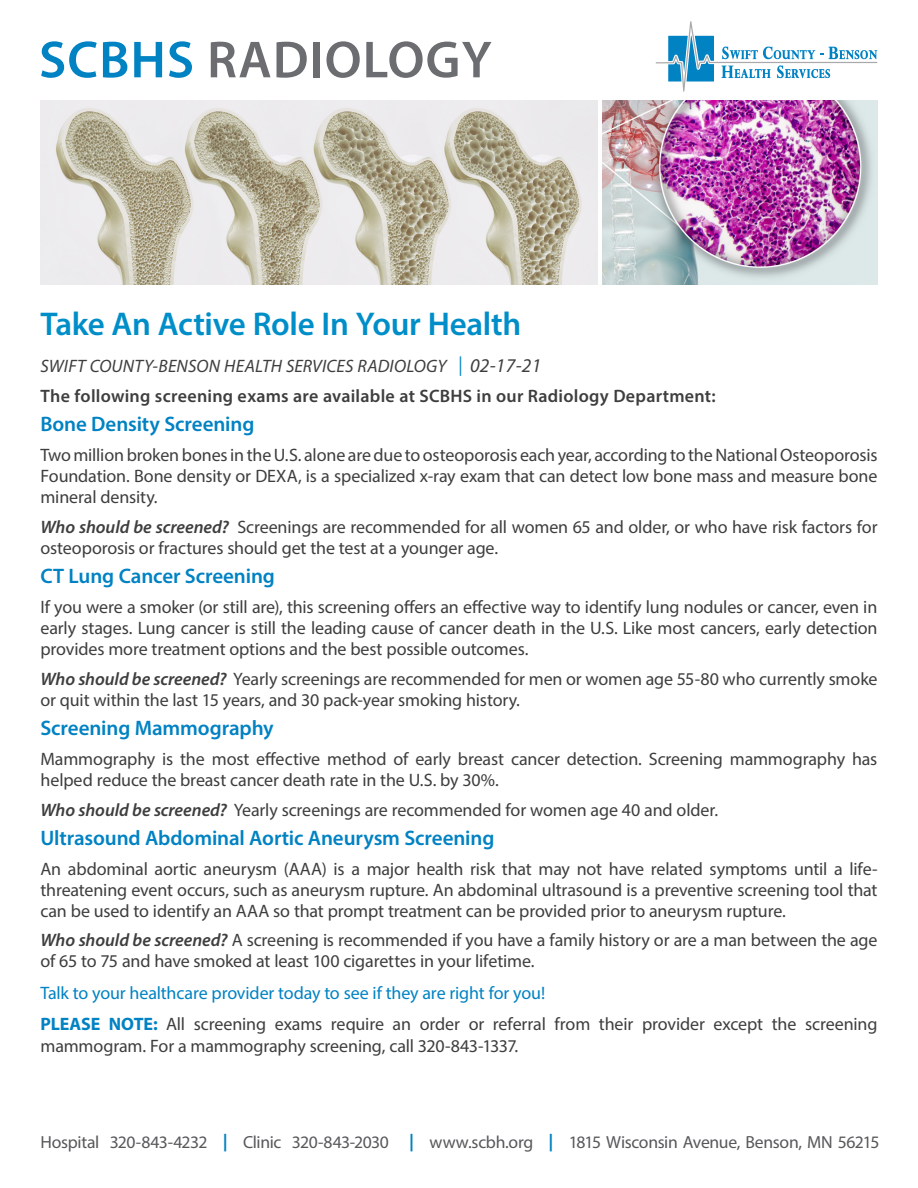
<style>
.page{position:relative;width:918px;height:1188px;background:#fff}
.page>*{position:absolute;margin:0;border:0;box-sizing:border-box;transform-origin:0 0}
.t1{font:600 52.5px "Myriad Pro";letter-spacing:.02em;color:#6c6d70}
.t2{font:600 33px "Myriad Pro";letter-spacing:-.01em;color:#008ec9}
.t3{font:600 21px "Myriad Pro";letter-spacing:-.005em;color:#0082c3}
.t4{font:18px/21px "Myriad Pro";letter-spacing:-.01em;color:#3e3e3f}
.t5{font:600 18px "Myriad Pro";letter-spacing:.015em;color:#3e3e3f}
.t6{font:18px "Myriad Pro";letter-spacing:-.01em;color:#0082c3}
.t7{font:italic 18px "Myriad Pro";letter-spacing:.01em;color:#3e3e3f}
.t8{font:17.55px "Myriad Pro";letter-spacing:-.02em;color:#57585a}
.s1{color:#0082c3}
.s2{font-size:19.5px;color:#0082c3}
.s3{font-size:19.5px}
.s4{font-weight:600;font-style:italic}
.s5{font-weight:700;color:#0082c3}
</style>
<div class="page">
<svg style="left:655px;top:21px;width:222px;height:71px"></svg>
<img style="left:602px;top:100px;width:276px;height:184px">
<img style="left:40px;top:100px;width:558px;height:184px">
<p class="t1" style="left:39px;top:26px;width:454px"><span class="s1">SCBHS</span> RADIOLOGY</p>
<p class="t2" style="left:40px;top:303px;width:482px">Take An Active Role In Your Health</p>
<p class="t7" style="left:40px;top:355px;width:502px">SWIFT COUNTY-BENSON HEALTH SERVICES RADIOLOGY <span class="s2">|</span> <span class="s3">02-17-21</span></p>
<p class="t5" style="left:40px;top:384px;width:677px">The following screening exams are available at SCBHS in our Radiology Department:</p>
<p class="t3" style="left:40px;top:411px;width:215px">Bone Density Screening</p>
<p class="t4" style="left:40px;top:444px;width:838px;text-align:justify">Two million broken bones in the U.S. alone are due to osteoporosis each year, according to the National Osteoporosis Foundation. Bone density or DEXA, is a specialized x-ray exam that can detect low bone mass and measure bone mineral density.</p>
<p class="t4" style="left:40px;top:516px;width:839px"><span class="s4">Who should be screened?</span> Screenings are recommended for all women 65 and older, or who have risk factors for osteoporosis or fractures should get the test at a younger age.</p>
<p class="t3" style="left:40px;top:563px;width:236px">CT Lung Cancer Screening</p>
<p class="t4" style="left:40px;top:596px;width:839px;text-align:justify">If you were a smoker (or still are), this screening offers an effective way to identify lung nodules or cancer, even in early stages. Lung cancer is still the leading cause of cancer death in the U.S. Like most cancers, early detection provides more treatment options and the best possible outcomes.</p>
<p class="t4" style="left:40px;top:668px;width:838px"><span class="s4">Who should be screened?</span> Yearly screenings are recommended for men or women age 55-80 who currently smoke or quit within the last 15 years, and 30 pack-year smoking history.</p>
<p class="t3" style="left:40px;top:715px;width:235px">Screening Mammography</p>
<p class="t4" style="left:40px;top:748px;width:838px">Mammography is the most effective method of early breast cancer detection. Screening mammography has helped reduce the breast cancer death rate in the U.S. by 30%.</p>
<p class="t4" style="left:40px;top:799px;width:679px"><span class="s4">Who should be screened?</span> Yearly screenings are recommended for women age 40 and older.</p>
<p class="t3" style="left:40px;top:825px;width:455px">Ultrasound Abdominal Aortic Aneurysm Screening</p>
<p class="t4" style="left:40px;top:858px;width:839px;text-align:justify">An abdominal aortic aneurysm (AAA) is a major health risk that may not have related symptoms until a life&shy;threatening event occurs, such as aneurysm rupture. An abdominal ultrasound is a preventive screening tool that can be used to identify an AAA so that prompt treatment can be provided prior to aneurysm rupture.</p>
<p class="t4" style="left:40px;top:930px;width:839px"><span class="s4">Who should be screened?</span> A screening is recommended if you have a family history or are a man between the age of 65 to 75 and have smoked at least 100 cigarettes in your lifetime.</p>
<p class="t6" style="left:40px;top:981px;width:506px">Talk to your healthcare provider today to see if they are right for you!</p>
<p class="t4" style="left:40px;top:1012px;width:838px;line-height:22.5px"><span class="s5">PLEASE NOTE:</span> All screening exams require an order or referral from their provider except the screening mammogram. For a mammography screening, call 320-843-1337.</p>
<p class="t8" style="left:40px;top:1131px;width:840px">Hospital 320-843-4232 <span class="s5">|</span> Clinic 320-843-2030 <span class="s5">|</span> www.scbh.org <span class="s5">|</span> 1815 Wisconsin Avenue, Benson, MN 56215</p>
</div>
